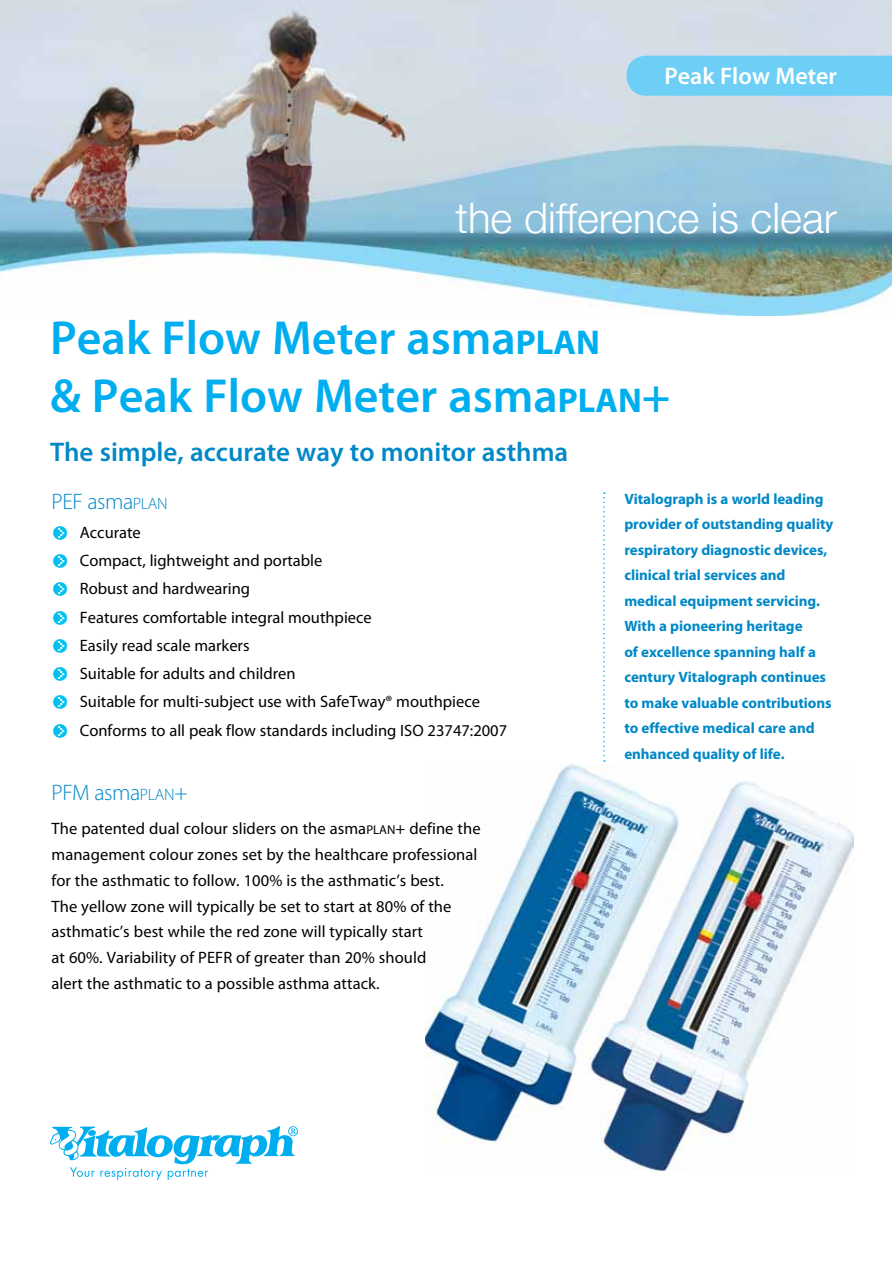
<style>
.page{position:relative;width:892px;height:1261px;background:#fff}
.page>*{position:absolute;margin:0;border:0;box-sizing:border-box;transform-origin:0 0}
.t1{font:600 48px/57.6px "Myriad Pro";color:#00aeef}
.t2{font:300 42px "Helvetica Neue";color:#fff}
.t3{font:600 27px "Myriad Pro";color:#0088c7}
.t4{font:600 24px "Myriad Pro";color:#fff}
.t5{font:300 22.5px "Myriad Pro";letter-spacing:-.02em;color:#0088c7}
.t6{font:16.5px/28.3px "Myriad Pro";letter-spacing:.005em;color:#000}
.t7{font:700 15px/25.5px "Myriad Pro";letter-spacing:-.005em;color:#0088c7}
.s1{font-weight:700;font-size:34.5px}
.s2{font-size:16.5px}
.s3{font-size:12.75px}
</style>
<div class="page">
<img style="left:425px;top:764px;width:428px;height:406px">
<img style="left:0;top:0;width:892px;height:315px">
<svg style="left:603px;top:492px;width:2px;height:270px"></svg>
<div style="left:626px;top:56px;width:266px;height:40px;background:#6dcff6"></div>
<svg style="left:50px;top:1126px;width:248px;height:54px"></svg>
<h3 class="t4" style="left:664px;top:63px;width:174px">Peak Flow Meter</h3>
<h2 class="t2" style="left:455px;top:193px;width:383px">the difference is clear</h2>
<h1 class="t1" style="left:50px;top:310px;width:622px">Peak Flow Meter asma<span class="s1">PLAN<br></span>&amp; Peak Flow Meter asma<span class="s1">PLAN</span>+</h1>
<h3 class="t3" style="left:50px;top:437px;width:520px">The simple, accurate way to monitor asthma</h3>
<h3 class="t5" style="left:51px;top:489px;width:118px">PEF asma<span class="s2">PLAN</span></h3>
<p class="t6" style="left:80px;top:518px;width:429px">Accurate<br>Compact, lightweight and portable<br>Robust and hardwearing<br>Features comfortable integral mouthpiece<br>Easily read scale markers<br>Suitable for adults and children<br>Suitable for multi-subject use with SafeTway® mouthpiece Conforms to all peak flow standards including ISO 23747:2007</p>
<p class="t7" style="left:624px;top:486px;width:210px">Vitalograph is a world leading provider of outstanding quality respiratory diagnostic devices, clinical trial services and medical equipment servicing.<br>With a pioneering heritage<br>of excellence spanning half a century Vitalograph continues to make valuable contributions to effective medical care and enhanced quality of life.</p>
<h3 class="t5" style="left:51px;top:780px;width:138px">PFM asma<span class="s2">PLAN</span>+</h3>
<p class="t6" style="left:51px;top:816px;width:430px;line-height:25.8px">The patented dual colour sliders on the asma<span class="s3">PLAN</span>+ define the management colour zones set by the healthcare professional for the asthmatic to follow. 100% is the asthmatic’s best.<br>The yellow zone will typically be set to start at 80% of the asthmatic’s best while the red zone will typically start<br>at 60%. Variability of PEFR of greater than 20% should<br>alert the asthmatic to a possible asthma attack.</p>
</div>
